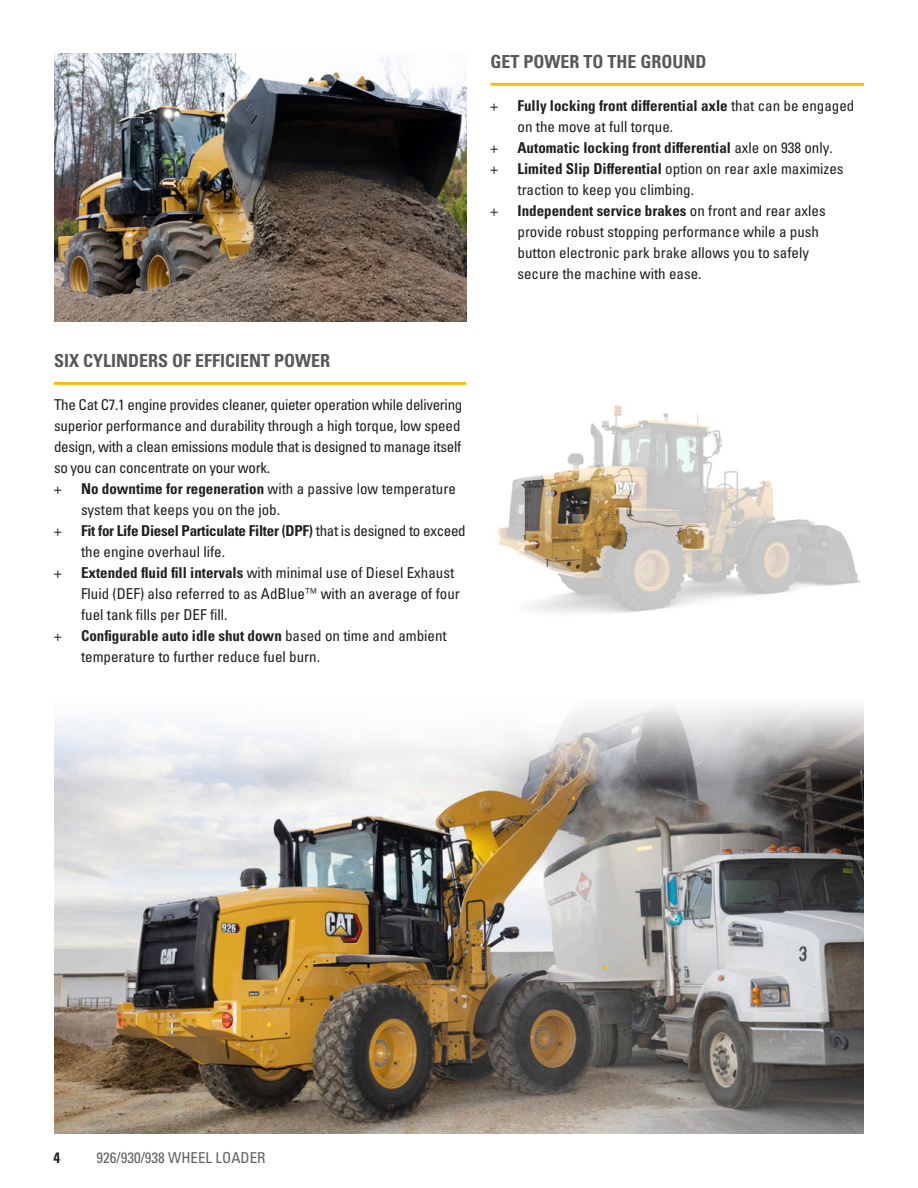
<style>
.page{position:relative;width:918px;height:1188px;background:#fff}
.page>*{position:absolute;margin:0;border:0;box-sizing:border-box;transform-origin:0 0}
.t1{font:18px "Univers LTCYR 67 Bold Cond";color:#57585a}
.t2{font:condensed 15px/21px "Univers LTCYR 57";color:#231f20}
.t3{font:condensed 15px/21px "Univers LTCYR 57";letter-spacing:-.02em;color:#231f20}
.t4{font:15px "Univers LTCYR 67 Bold Cond";color:#231f20}
.t5{font:15px "Univers LTCYR 67 Bold Cond";letter-spacing:-.02em;color:#231f20}
.t6{font:condensed 15px "Univers LTCYR 57";color:#5d6163}
.s1{font-family:"Univers LTCYR 57";font-stretch:condensed}
.s2{font-family:"Univers LTCYR 67 Bold Cond";font-stretch:normal}
</style>
<div class="page">
<img style="left:54px;top:986px;width:810px;height:148px">
<img style="left:54px;top:53px;width:412px;height:269px">
<hr style="left:490px;top:83px;width:374px;height:3px;background:#fcba13">
<hr style="left:54px;top:382px;width:412px;height:3px;background:#fcba13">
<img style="left:497px;top:405px;width:364px;height:208px">
<img style="left:54px;top:705px;width:810px;height:281px">
<p class="t1" style="left:490px;top:51px;width:217px">GET POWER TO THE GROUND</p>
<p class="t2" style="left:490px;top:94px;width:9px">+</p>
<p class="t4" style="left:518px;top:96px;width:338px">Fully locking front differential axle <span class="s1">that can be engaged</span></p>
<p class="t2" style="left:518px;top:115px;width:157px">on the move at full torque.</p>
<p class="t2" style="left:490px;top:136px;width:9px">+</p>
<p class="t4" style="left:518px;top:138px;width:317px">Automatic locking front differential <span class="s1">axle on 938 only.</span></p>
<p class="t2" style="left:490px;top:157px;width:9px">+</p>
<p class="t2" style="left:518px;top:157px;width:328px"><span class="s2">Limited Slip Differential</span> option on rear axle maximizes traction to keep you climbing.</p>
<p class="t2" style="left:490px;top:199px;width:9px">+</p>
<p class="t4" style="left:518px;top:201px;width:310px">Independent service brakes <span class="s1">on front and rear axles</span></p>
<p class="t2" style="left:518px;top:220px;width:303px">provide robust stopping performance while a push button electronic park brake allows you to safely secure the machine with ease.</p>
<p class="t1" style="left:54px;top:350px;width:278px">SIX CYLINDERS OF EFFICIENT POWER</p>
<p class="t3" style="left:54px;top:393px;width:410px">The Cat C7.1 engine provides cleaner, quieter operation while delivering superior performance and durability through a high torque, low speed design, with a clean emissions module that is designed to manage itself so you can concentrate on your work.<br>+</p>
<p class="t2" style="left:81px;top:477px;width:376px"><span class="s2">No downtime for regeneration</span> with a passive low temperature system that keeps you on the job.</p>
<p class="t2" style="left:54px;top:519px;width:9px">+</p>
<p class="t5" style="left:81px;top:521px;width:386px">Fit for Life Diesel Particulate Filter (DPF) <span class="s1">that is designed to exceed</span></p>
<p class="t2" style="left:81px;top:540px;width:146px">the engine overhaul life.</p>
<p class="t2" style="left:54px;top:561px;width:9px">+</p>
<p class="t2" style="left:81px;top:561px;width:380px"><span class="s2">Extended fluid fill intervals</span> with minimal use of Diesel Exhaust<br>Fluid (DEF) also referred to as AdBlue™ with an average of four fuel tank fills per DEF fill.</p>
<p class="t2" style="left:54px;top:624px;width:9px">+</p>
<p class="t4" style="left:81px;top:626px;width:367px">Configurable auto idle shut down <span class="s1">based on time and ambient</span></p>
<p class="t2" style="left:81px;top:645px;width:241px">temperature to further reduce fuel burn.</p>
<p class="t4" style="left:53px;top:1148px;width:8px">4</p>
<p class="t6" style="left:97px;top:1148px;width:171px">926/930/938 WHEEL LOADER</p>
</div>
